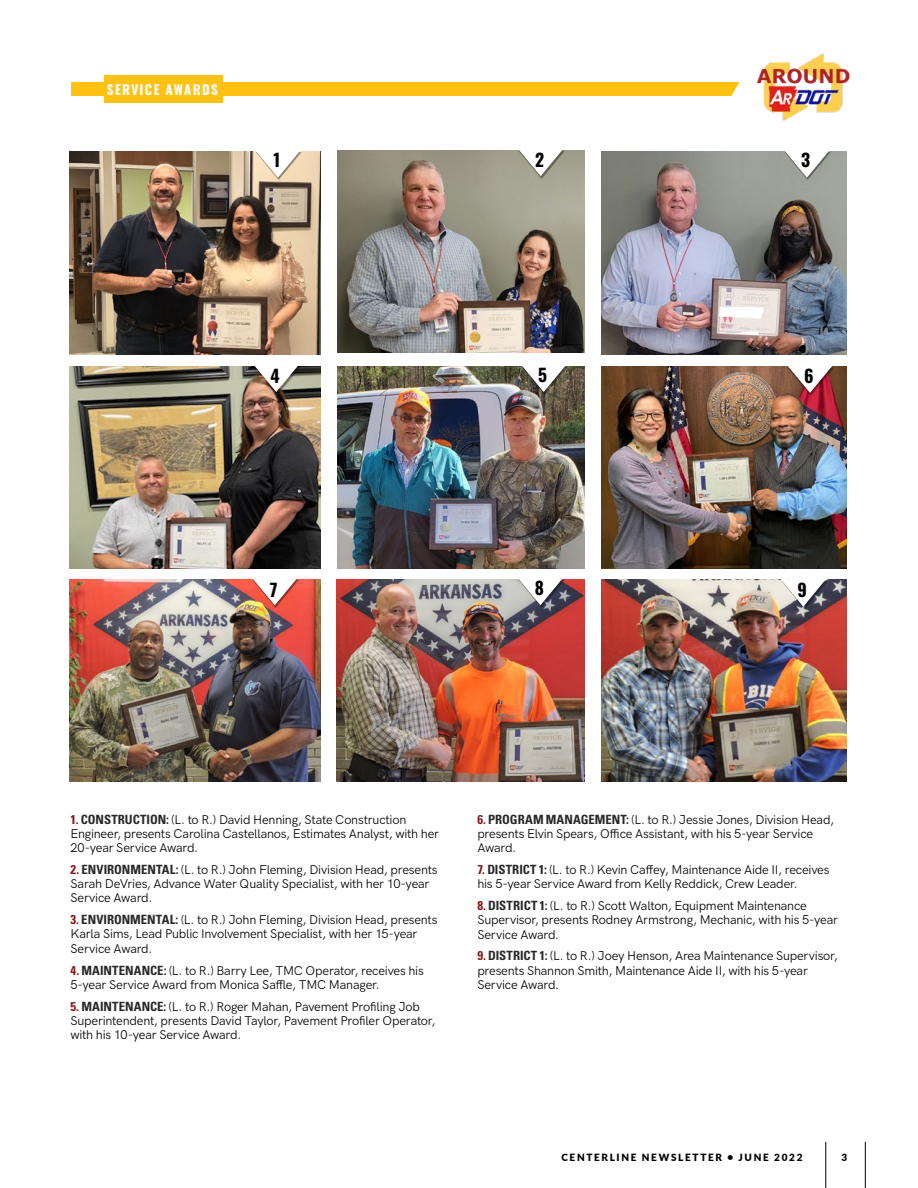
<style>
.page{position:relative;width:918px;height:1188px;background:#fff}
.page>*{position:absolute;margin:0;border:0;box-sizing:border-box;transform-origin:0 0}
.t1{font:700 17.55px "Oswald";color:#000}
.t2{font:700 13.2px "Oswald";letter-spacing:.1em;color:#fff}
.t3{font:12.75px/14.2px "HK Grotesk";letter-spacing:-.015em;color:#000}
.t4{font:900 10.05px "Lato";letter-spacing:.17em;color:#000}
.s1{font-family:"Univers LT Std";font-weight:700;font-stretch:condensed;color:#871517}
.s2{font-family:"Univers LT Std";font-weight:700;font-stretch:condensed;color:#292829}
</style>
<div class="page">
<img style="left:69px;top:152px;width:251px;height:202px">
<img style="left:337px;top:150px;width:248px;height:203px">
<img style="left:337px;top:366px;width:248px;height:203px">
<img style="left:602px;top:366px;width:244px;height:203px">
<div style="left:256px;top:152px;width:46px;height:28px;background:#000;opacity:.41"></div>
<svg style="left:255px;top:151px;width:46px;height:27px"></svg>
<div style="left:519px;top:151px;width:46px;height:28px;background:#000;opacity:.41"></div>
<svg style="left:518px;top:150px;width:45px;height:26px"></svg>
<div style="left:522px;top:366px;width:46px;height:28px;background:#000;opacity:.41"></div>
<svg style="left:521px;top:366px;width:45px;height:26px"></svg>
<div style="left:788px;top:367px;width:46px;height:28px;background:#000;opacity:.41"></div>
<svg style="left:787px;top:366px;width:46px;height:27px"></svg>
<img style="left:602px;top:579px;width:244px;height:203px">
<div style="left:781px;top:581px;width:46px;height:29px;background:#000;opacity:.41"></div>
<svg style="left:781px;top:579px;width:45px;height:28px"></svg>
<img style="left:69px;top:579px;width:251px;height:203px">
<img style="left:337px;top:579px;width:248px;height:203px">
<div style="left:253px;top:580px;width:46px;height:28px;background:#000;opacity:.41"></div>
<svg style="left:252px;top:579px;width:45px;height:26px"></svg>
<div style="left:518px;top:580px;width:46px;height:28px;background:#000;opacity:.41"></div>
<svg style="left:518px;top:579px;width:45px;height:26px"></svg>
<img style="left:602px;top:152px;width:244px;height:202px">
<img style="left:69px;top:366px;width:251px;height:203px">
<div style="left:785px;top:152px;width:46px;height:28px;background:#000;opacity:.41"></div>
<svg style="left:784px;top:151px;width:46px;height:27px"></svg>
<div style="left:254px;top:366px;width:46px;height:28px;background:#000;opacity:.41"></div>
<svg style="left:254px;top:366px;width:45px;height:26px"></svg>
<div style="left:104px;top:75px;width:118px;height:27px;background:#ffc212"></div>
<div style="left:71px;top:82px;width:671px;height:14px;background:#ffc212"></div>
<svg style="left:731px;top:82px;width:11px;height:14px"></svg>
<img style="left:756px;top:53px;width:94px;height:67px">
<hr style="left:826px;top:1142px;width:1px;height:46px;background:#000">
<hr style="left:865px;top:1142px;width:1px;height:46px;background:#000">
<p class="t2" style="left:107px;top:82px;width:112px">SERVICE AWARDS</p>
<h1 class="t1" style="left:273px;top:151px;width:8px">1</h1>
<h1 class="t1" style="left:535px;top:151px;width:11px">2</h1>
<h1 class="t1" style="left:801px;top:151px;width:11px">3</h1>
<h1 class="t1" style="left:271px;top:367px;width:11px">4</h1>
<h1 class="t1" style="left:538px;top:365px;width:10px">5</h1>
<h1 class="t1" style="left:804px;top:367px;width:11px">6</h1>
<h1 class="t1" style="left:270px;top:580px;width:9px">7</h1>
<h1 class="t1" style="left:535px;top:579px;width:11px">8</h1>
<h1 class="t1" style="left:797px;top:580px;width:11px">9</h1>
<p class="t3" style="left:70px;top:811px;width:370px"><span class="s1">1.</span> <span class="s2">CONSTRUCTION:</span> (L. to R.) David Henning, State Construction<br>Engineer, presents Carolina Castellanos, Estimates Analyst, with her<br>20-year Service Award.</p>
<p class="t3" style="left:70px;top:861px;width:369px"><span class="s1">2.</span> <span class="s2">ENVIRONMENTAL:</span> (L. to R.) John Fleming, Division Head, presents<br>Sarah DeVries, Advance Water Quality Specialist, with her 10-year<br>Service Award.</p>
<p class="t3" style="left:71px;top:912px;width:369px"><span class="s1">3.</span> <span class="s2">ENVIRONMENTAL:</span> (L. to R.) John Fleming, Division Head, presents<br>Karla Sims, Lead Public Involvement Specialist, with her 15-year<br>Service Award.</p>
<p class="t3" style="left:71px;top:962px;width:355px"><span class="s1">4.</span> <span class="s2">MAINTENANCE:</span> (L. to R.) Barry Lee, TMC Operator, receives his<br>5-year Service Award from Monica Saffle, TMC Manager.</p>
<p class="t3" style="left:71px;top:998px;width:366px"><span class="s1">5.</span> <span class="s2">MAINTENANCE:</span> (L. to R.) Roger Mahan, Pavement Profiling Job<br>Superintendent, presents David Taylor, Pavement Profiler Operator, with his 10-year Service Award.</p>
<p class="t3" style="left:477px;top:811px;width:358px"><span class="s1">6.</span> <span class="s2">PROGRAM MANAGEMENT:</span> (L. to R.) Jessie Jones, Division Head, presents Elvin Spears, Office Assistant, with his 5-year Service<br>Award.</p>
<p class="t3" style="left:477px;top:861px;width:354px"><span class="s1">7.</span> <span class="s2">DISTRICT 1:</span> (L. to R.) Kevin Caffey, Maintenance Aide II, receives his 5-year Service Award from Kelly Reddick, Crew Leader.</p>
<p class="t3" style="left:477px;top:898px;width:362px"><span class="s1">8.</span> <span class="s2">DISTRICT 1:</span> (L. to R.) Scott Walton, Equipment Maintenance<br>Supervisor, presents Rodney Armstrong, Mechanic, with his 5-year<br>Service Award.</p>
<p class="t3" style="left:477px;top:948px;width:362px"><span class="s1">9.</span> <span class="s2">DISTRICT 1:</span> (L. to R.) Joey Henson, Area Maintenance Supervisor, presents Shannon Smith, Maintenance Aide II, with his 5-year<br>Service Award.</p>
<p class="t4" style="left:561px;top:1150px;width:243px">CENTERLINE NEWSLETTER • JUNE 2022</p>
<p class="t4" style="left:842px;top:1150px;width:7px">3</p>
</div>
